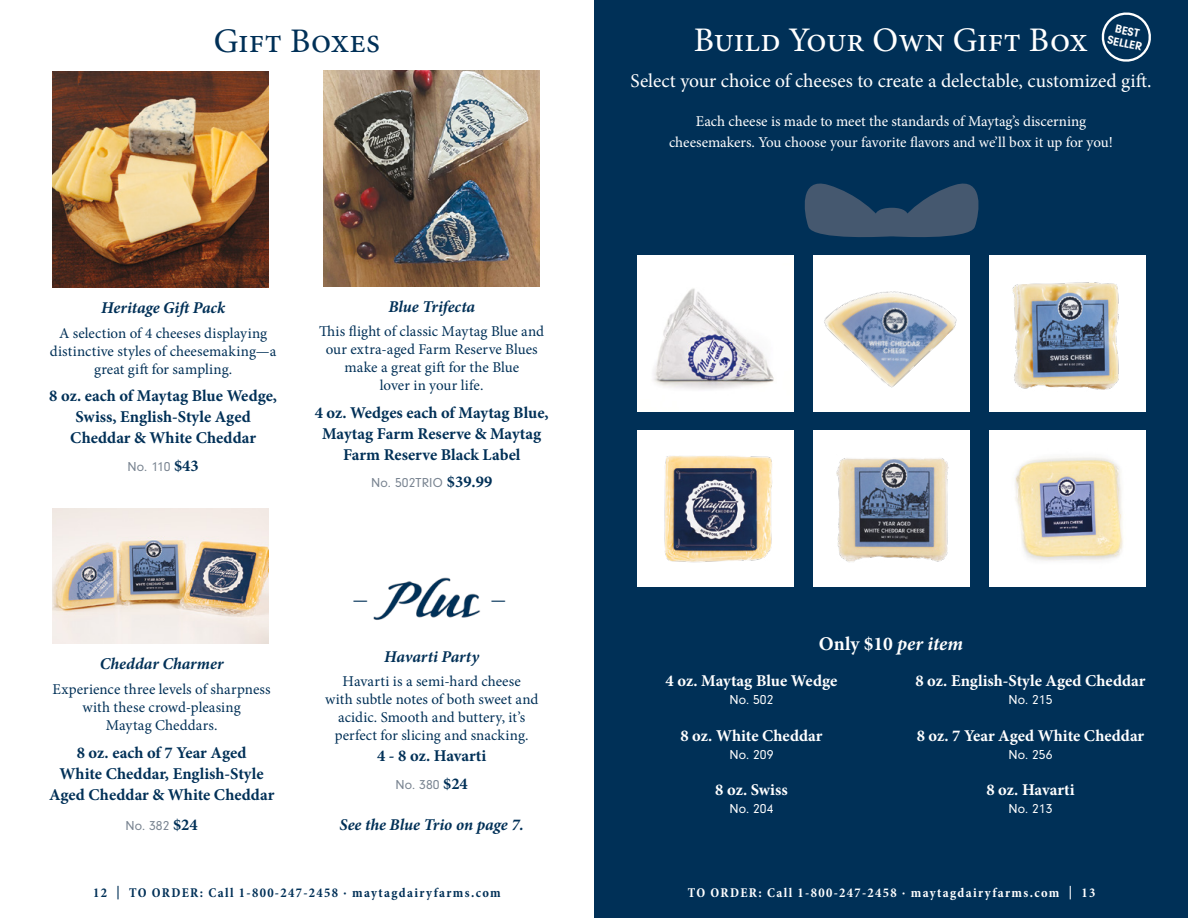
<style>
.page{position:relative;width:1188px;height:918px;background:#fff}
.page>*{position:absolute;margin:0;border:0;box-sizing:border-box;transform-origin:0 0}
.Headlines_Old_Fonts{font:34.5px "Minion Pro";color:#fff}
.Headlines_Old_Fonts-2{font:34.5px "Minion Pro";color:#003057}
.Descriptors{font:19.5px "Minion Pro";color:#fff}
.Descriptors-2{font:700 19.5px "Minion Pro";color:#fff}
.BODY_COPY_old_style{font:700 16.5px/21px "Minion Pro";letter-spacing:-.01em;color:#003057;text-align:center}
.Descriptors-3{font:700 16.5px "Minion Pro";letter-spacing:-.01em;color:#fff}
.BODY_COPY_old_style-2{font:italic 700 16.5px "Minion Pro";letter-spacing:-.005em;color:#003057}
.BODY_COPY_old_style-3{font:15px/18px "Minion Pro";color:#003057;text-align:center}
.Descriptors-4{font:15px/21px "Minion Pro";letter-spacing:-.005em;color:#fff;text-align:center}
.t1{font:700 condensed 13.5px "Minion Pro";letter-spacing:.1em;color:#fff}
.t2{font:700 condensed 13.5px "Minion Pro";letter-spacing:.1em;color:#003057}
.BODY_COPY_old_style-4{font:13.5px "Neuzeit Gro";color:#788390}
.Descriptors-5{font:13.5px "Neuzeit Gro";color:#fff}
.Headlines_Old_Fonts-3{font:700 12px/12.3px "Neuzeit Gro";color:#fff;text-align:center}
.s1{font-family:"Minion Pro";font-weight:700;font-size:16.5px;color:#003057}
.s2{font-size:16.5px}
.s3{font-style:italic}
</style>
<div class="page">
<div style="left:594px;top:0;width:594px;height:918px;background:#003057"></div>
<img style="left:324px;top:70px;width:216px;height:216px">
<img style="left:638px;top:256px;width:156px;height:156px">
<img style="left:989px;top:430px;width:157px;height:157px">
<img style="left:52px;top:71px;width:216px;height:216px">
<img style="left:373px;top:577px;width:108px;height:43px">
<svg style="left:804px;top:183px;width:175px;height:54px"></svg>
<img style="left:52px;top:509px;width:216px;height:135px">
<svg style="left:1101px;top:12px;width:50px;height:50px"></svg>
<img style="left:989px;top:256px;width:157px;height:156px">
<img style="left:814px;top:256px;width:156px;height:156px">
<div style="left:814px;top:430px;width:156px;height:157px;background:#fff"></div>
<img style="left:836px;top:458px;width:113px;height:104px">
<img style="left:638px;top:430px;width:156px;height:157px">
<p class="Headlines_Old_Fonts-2" style="left:214px;top:18px;width:168px">Gift Boxes</p>
<p class="Headlines_Old_Fonts-3" style="left:1111px;top:22px;width:37px;rotate:12deg">BEST<br>SELLER</p>
<p class="Headlines_Old_Fonts" style="left:694px;top:16px;width:396px">Build Your Own Gift Box</p>
<p class="Descriptors" style="left:631px;top:68px;width:522px">Select your choice of cheeses to create a delectable, customized gift.</p>
<p class="BODY_COPY_old_style-2" style="left:101px;top:296px;width:125px">Heritage Gift Pack</p>
<p class="BODY_COPY_old_style-3" style="left:50px;top:324px;width:228px">A selection of 4 cheeses displaying distinctive styles of cheesemaking—a great gift for sampling.</p>
<p class="BODY_COPY_old_style" style="left:49px;top:385px;width:229px">8 oz. each of Maytag Blue Wedge,<br>Swiss, English-Style Aged<br>Cheddar &amp; White Cheddar</p>
<p class="BODY_COPY_old_style-4" style="left:128px;top:459px;width:73px">No. 110 <span class="s1">$43</span></p>
<p class="BODY_COPY_old_style-2" style="left:388px;top:295px;width:88px">Blue Trifecta</p>
<p class="BODY_COPY_old_style-3" style="left:319px;top:323px;width:227px">This flight of classic Maytag Blue and our extra-aged Farm Reserve Blues make a great gift for the Blue<br>lover in your life.</p>
<p class="BODY_COPY_old_style" style="left:315px;top:402px;width:236px">4 oz. Wedges each of Maytag Blue,<br>Maytag Farm Reserve &amp; Maytag<br>Farm Reserve Black Label</p>
<p class="BODY_COPY_old_style-4" style="left:371px;top:475px;width:123px">No. 502TRIO <span class="s1">$39.99</span></p>
<p class="BODY_COPY_old_style-2" style="left:100px;top:652px;width:125px">Cheddar Charmer</p>
<p class="BODY_COPY_old_style-3" style="left:53px;top:680px;width:220px">Experience three levels of sharpness with these crowd-pleasing<br>Maytag Cheddars.</p>
<p class="BODY_COPY_old_style" style="left:49px;top:742px;width:227px">8 oz. each of 7 Year Aged<br>White Cheddar, English-Style<br>Aged Cheddar &amp; White Cheddar</p>
<p class="BODY_COPY_old_style-4" style="left:126px;top:819px;width:74px">No. 382 <span class="s1">$24</span></p>
<p class="BODY_COPY_old_style" style="left:353px;top:589px;width:17px">—</p>
<p class="BODY_COPY_old_style" style="left:491px;top:589px;width:17px">—</p>
<p class="BODY_COPY_old_style-2" style="left:384px;top:645px;width:96px">Havarti Party</p>
<p class="BODY_COPY_old_style-3" style="left:325px;top:673px;width:215px">Havarti is a semi-hard cheese<br>with subtle notes of both sweet and acidic. Smooth and buttery, it’s perfect for slicing and snacking.</p>
<p class="BODY_COPY_old_style" style="left:377px;top:745px;width:111px">4 - 8 oz. Havarti</p>
<p class="BODY_COPY_old_style-4" style="left:396px;top:777px;width:74px">No. 380 <span class="s1">$24</span></p>
<p class="BODY_COPY_old_style-2" style="left:339px;top:813px;width:186px">See the Blue Trio on page 7.</p>
<p class="t2" style="left:93px;top:884px;width:409px">12 | TO ORDER: Call 1-800-247-2458 <span class="s2">.</span> maytagdairyfarms.com</p>
<p class="Descriptors-4" style="left:669px;top:111px;width:445px">Each cheese is made to meet the standards of Maytag’s discerning cheesemakers. You choose your favorite flavors and we’ll box it up for you!</p>
<p class="Descriptors-2" style="left:819px;top:630px;width:146px">Only $10 <span class="s3">per item</span></p>
<p class="Descriptors-3" style="left:666px;top:669px;width:173px">4 oz. Maytag Blue Wedge</p>
<p class="Descriptors-5" style="left:730px;top:692px;width:45px">No. 502</p>
<p class="Descriptors-3" style="left:680px;top:724px;width:144px">8 oz. White Cheddar</p>
<p class="Descriptors-5" style="left:730px;top:747px;width:45px">No. 209</p>
<p class="Descriptors-3" style="left:715px;top:778px;width:74px">8 oz. Swiss</p>
<p class="Descriptors-5" style="left:730px;top:801px;width:45px">No. 204</p>
<p class="Descriptors-3" style="left:915px;top:669px;width:232px">8 oz. English-Style Aged Cheddar</p>
<p class="Descriptors-5" style="left:1009px;top:692px;width:45px">No. 215</p>
<p class="Descriptors-3" style="left:917px;top:724px;width:229px">8 oz. 7 Year Aged White Cheddar</p>
<p class="Descriptors-5" style="left:1009px;top:747px;width:45px">No. 256</p>
<p class="Descriptors-3" style="left:986px;top:778px;width:90px">8 oz. Havarti</p>
<p class="Descriptors-5" style="left:1009px;top:801px;width:45px">No. 213</p>
<p class="t1" style="left:688px;top:884px;width:409px">TO ORDER: Call 1-800-247-2458 <span class="s2">.</span> maytagdairyfarms.com | 13</p>
</div>
